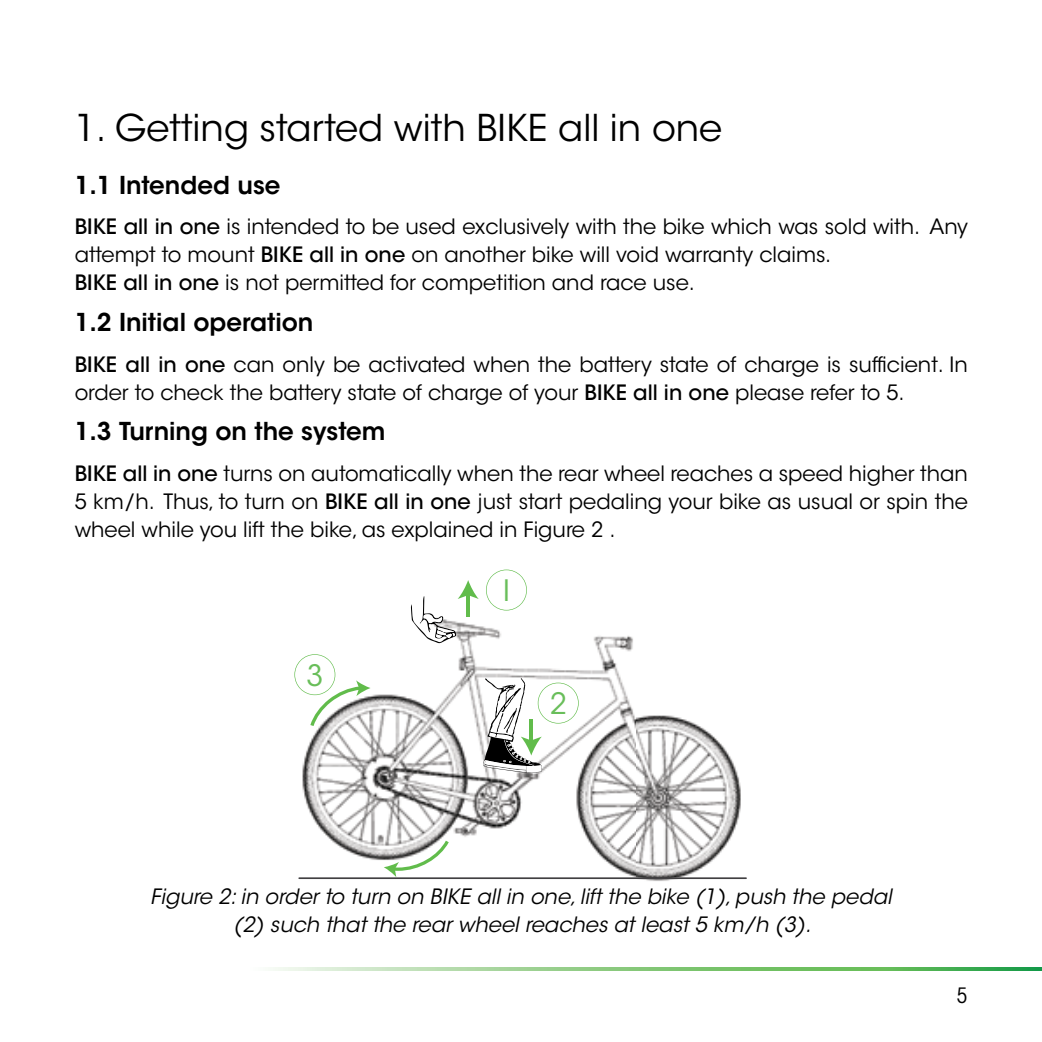
<style>
.page{position:relative;width:1042px;height:1042px;background:#fff}
.page>*{position:absolute;margin:0;border:0;box-sizing:border-box;transform-origin:0 0}
.t1{font:36.75px "ITC Avant Garde Std";color:#000}
.t2{font:29.4px "ITC Avant Garde Std";color:#69be5a}
.t3{font:600 24.5px "ITC Avant Garde Std";color:#000}
.t4{font:21px/28px "ITC Avant Garde Std";color:#000}
.t5{font:italic 21px/28px "ITC Avant Garde Std";color:#000;text-align:center}
.t6{font:condensed 21px "ITC Avant Garde Std";color:#000}
.s1{font-weight:500}
</style>
<div class="page">
<svg style="left:273px;top:967px;width:769px;height:4px;background:#88c983"></svg>
<img style="left:302px;top:610px;width:439px;height:271px">
<svg style="left:411px;top:580px;width:68px;height:64px"></svg>
<svg style="left:298px;top:840px;width:449px;height:39px"></svg>
<svg style="left:486px;top:569px;width:41px;height:41px"></svg>
<svg style="left:483px;top:678px;width:96px;height:95px"></svg>
<svg style="left:294px;top:654px;width:76px;height:72px"></svg>
<h1 class="t1" style="left:75px;top:105px;width:649px">1. Getting started with BIKE all in one</h1>
<p class="t3" style="left:75px;top:169px;width:207px">1.1 Intended use</p>
<p class="t4" style="left:75px;top:213px;width:894px"><span class="s1">BIKE all in one</span> is intended to be used exclusively with the bike which was sold with. Any attempt to mount <span class="s1">BIKE all in one</span> on another bike will void warranty claims.<br><span class="s1">BIKE all in one</span> is not permitted for competition and race use.</p>
<p class="t3" style="left:75px;top:307px;width:240px">1.2 Initial operation</p>
<p class="t4" style="left:75px;top:350px;width:894px"><span class="s1">BIKE all in one</span> can only be activated when the battery state of charge is sufficient. In order to check the battery state of charge of your <span class="s1">BIKE all in one</span> please refer to 5.</p>
<p class="t3" style="left:75px;top:416px;width:312px">1.3 Turning on the system</p>
<p class="t4" style="left:75px;top:459px;width:895px;text-align:justify"><span class="s1">BIKE all in one</span> turns on automatically when the rear wheel reaches a speed higher than 5 km/h. Thus, to turn on <span class="s1">BIKE all in one</span> just start pedaling your bike as usual or spin the wheel while you lift the bike, as explained in Figure 2 .</p>
<h2 class="t2" style="left:503px;top:573px;width:8px">I</h2>
<h2 class="t2" style="left:306px;top:657px;width:18px">3</h2>
<h2 class="t2" style="left:550px;top:686px;width:18px">2</h2>
<p class="t5" style="left:150px;top:883px;width:743px">Figure 2: in order to turn on BIKE all in one, lift the bike (1), push the pedal (2) such that the rear wheel reaches at least 5 km/h (3).</p>
<p class="t6" style="left:956px;top:983px;width:12px">5</p>
</div>
